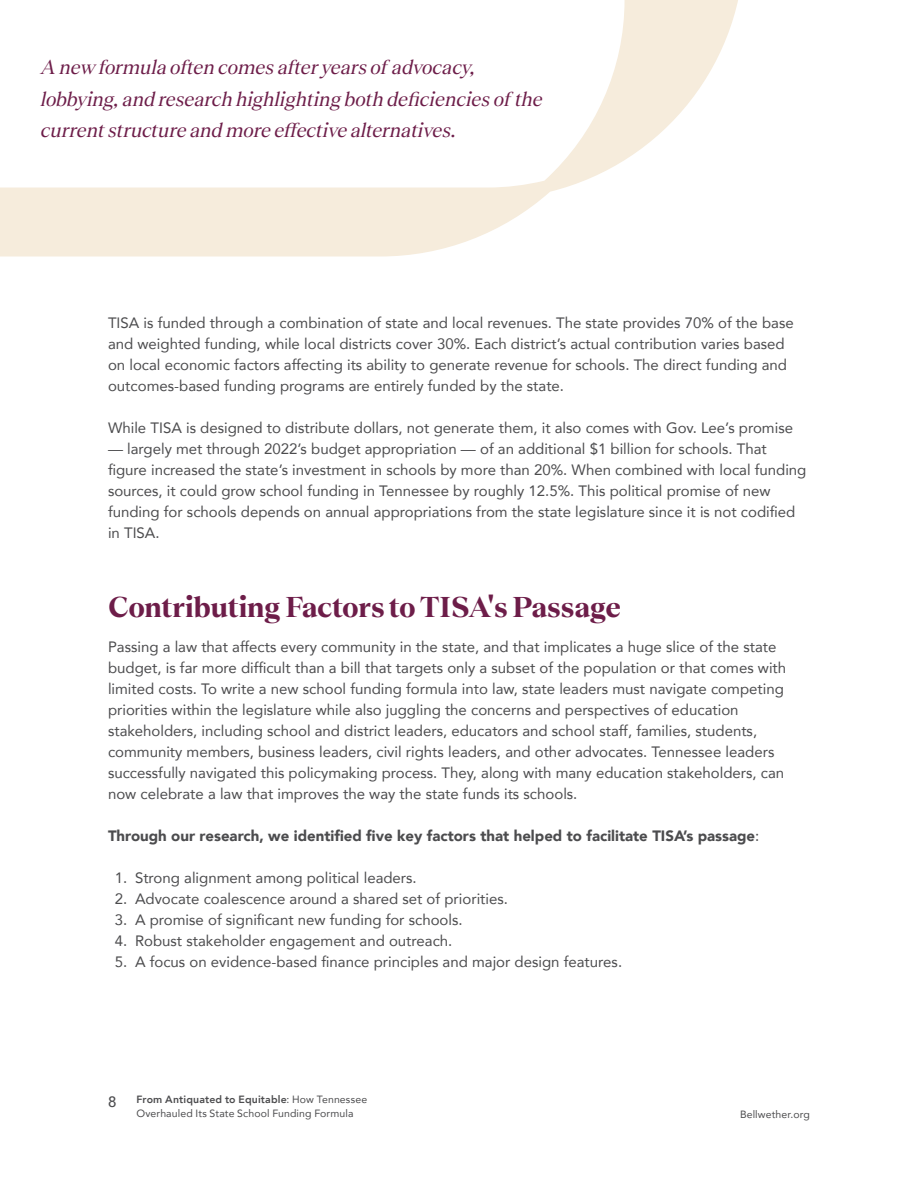
<style>
.page{position:relative;width:918px;height:1188px;background:#fff}
.page>*{position:absolute;margin:0;border:0;box-sizing:border-box;transform-origin:0 0}
.t1{font:700 30px "Teodor";color:#6d1d49}
.t2{font:italic 21px/31.8px "Teodor";color:#6d1d49}
.t3{font:15px/21px "Avenir";color:#4c4c4e}
.t4{font:900 15px "Avenir";color:#4c4c4e}
.t5{font:500 15px "Avenir";color:#4c4c4e}
.t6{font:10.5px/13.5px "Avenir";letter-spacing:.01em;color:#4c4c4e}
.s1{font-weight:400}
.s2{font-weight:800}
</style>
<div class="page">
<svg style="left:0;top:0;width:738px;height:257px"></svg>
<h2 class="t2" style="left:41px;top:50px;width:503px">A new formula often comes after years of advocacy, lobbying, and research highlighting both deficiencies of the current structure and more effective alternatives.</h2>
<p class="t3" style="left:108px;top:312px;width:687px">TISA is funded through a combination of state and local revenues. The state provides 70% of the base and weighted funding, while local districts cover 30%. Each district’s actual contribution varies based on local economic factors affecting its ability to generate revenue for schools. The direct funding and outcomes-based funding programs are entirely funded by the state.</p>
<p class="t3" style="left:108px;top:417px;width:687px">While TISA is designed to distribute dollars, not generate them, it also comes with Gov. Lee’s promise</p>
<p class="t3" style="left:108px;top:438px;width:700px">— largely met through 2022’s budget appropriation — of an additional $1 billion for schools. That figure increased the state’s investment in schools by more than 20%. When combined with local funding sources, it could grow school funding in Tennessee by roughly 12.5%. This political promise of new funding for schools depends on annual appropriations from the state legislature since it is not codified in TISA.</p>
<h1 class="t1" style="left:108px;top:585px;width:515px">Contributing Factors to TISA's Passage</h1>
<p class="t3" style="left:108px;top:636px;width:680px">Passing a law that affects every community in the state, and that implicates a huge slice of the state budget, is far more difficult than a bill that targets only a subset of the population or that comes with limited costs. To write a new school funding formula into law, state leaders must navigate competing priorities within the legislature while also juggling the concerns and perspectives of education stakeholders, including school and district leaders, educators and school staff, families, students, community members, business leaders, civil rights leaders, and other advocates. Tennessee leaders successfully navigated this policymaking process. They, along with many education stakeholders, can now celebrate a law that improves the way the state funds its schools.</p>
<p class="t4" style="left:108px;top:823px;width:653px">Through our research, we identified five key factors that helped to facilitate TISA’s passage<span class="s1">:</span></p>
<p class="t3" style="left:115px;top:867px;width:304px">1. Strong alignment among political leaders.</p>
<p class="t3" style="left:115px;top:888px;width:395px">2. Advocate coalescence around a shared set of priorities.</p>
<p class="t3" style="left:115px;top:909px;width:349px">3. A promise of significant new funding for schools.</p>
<p class="t3" style="left:115px;top:930px;width:339px">4. Robust stakeholder engagement and outreach.</p>
<p class="t3" style="left:115px;top:951px;width:509px">5. A focus on evidence-based finance principles and major design features.</p>
<p class="t5" style="left:108px;top:1088px;width:10px">8</p>
<p class="t6" style="left:136px;top:1093px;width:232px"><span class="s2">From Antiquated to Equitable</span>: How Tennessee<br>Overhauled Its State School Funding Formula</p>
<p class="t6" style="left:740px;top:1107px;width:71px">Bellwether.org</p>
</div>
